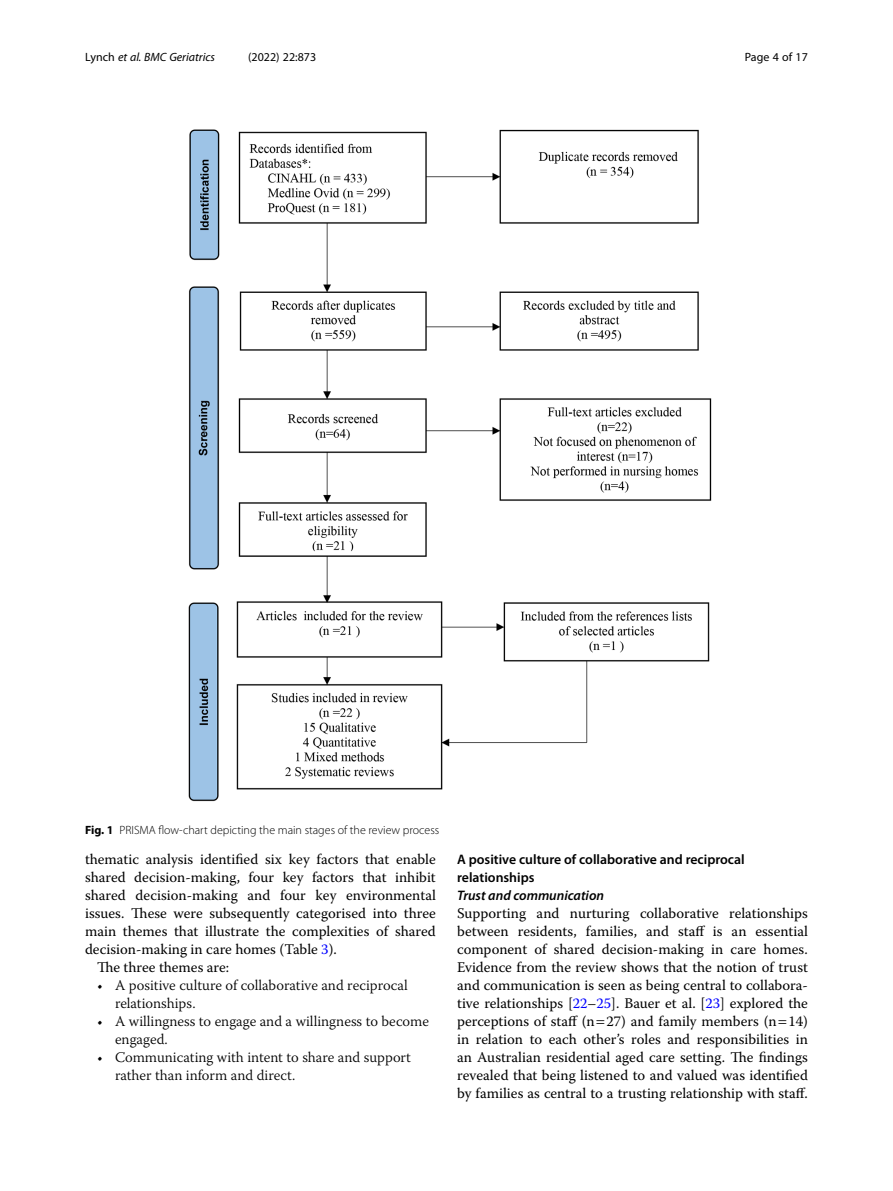
<style>
.page{position:relative;width:893px;height:1191px;background:#fff}
.page>*{position:absolute;margin:0;border:0;box-sizing:border-box;transform-origin:0 0}
.Body_Text{font:14.7px/18px "Warnock Pro";color:#000;text-align:justify}
.Body_Text_Indent{font:14.7px/18px "Warnock Pro";color:#000;text-align:justify}
.t1{font:300 14.7px/18px "Warnock Pro";color:#000}
.Head_2{font:600 13.8px/18px "Myriad Pro";color:#000}
.Head_3_after_2{font:italic 600 13.8px "Myriad Pro";color:#000}
.Figure_Caption{font:300 12px "Myriad Pro";color:#000}
.t2{font:italic 12px "Myriad Pro";color:#000}
.t3{font:12px "Myriad Pro";color:#000}
.s1{font-style:normal}
.s2{font-weight:700}
.s3{color:#00f}
</style>
<div class="page">
<img style="left:188px;top:129px;width:524px;height:673px">
<p class="t2" style="left:85px;top:50px;width:131px"><span class="s1">Lynch</span> et al. BMC Geriatrics</p>
<p class="t3" style="left:248px;top:50px;width:70px">(2022) 22:873</p>
<p class="t3" style="left:745px;top:50px;width:65px">Page 4 of 17</p>
<p class="Figure_Caption" style="left:85px;top:823px;width:356px"><span class="s2">Fig. 1</span> PRISMA flow-chart depicting the main stages of the review process</p>
<p class="Body_Text_Indent" style="left:85px;top:850px;width:352px">thematic analysis identified six key factors that enable shared decision-making, four key factors that inhibit shared decision-making and four key environmental issues. These were subsequently categorised into three main themes that illustrate the complexities of shared decision-making in care homes (Table <span class="s3">3</span>).</p>
<p class="Body_Text_Indent" style="left:97px;top:958px;width:134px">The three themes are:</p>
<p class="t1" style="left:115px;top:976px;width:294px;text-indent:-18px">• A positive culture of collaborative and reciprocal relationships.</p>
<p class="t1" style="left:115px;top:1012px;width:315px;text-indent:-18px">• A willingness to engage and a willingness to become engaged.</p>
<p class="t1" style="left:115px;top:1048px;width:298px;text-indent:-18px">• Communicating with intent to share and support rather than inform and direct.</p>
<p class="Head_2" style="left:457px;top:850px;width:289px">A positive culture of collaborative and reciprocal relationships</p>
<p class="Head_3_after_2" style="left:457px;top:887px;width:148px">Trust and communication</p>
<p class="Body_Text" style="left:457px;top:904px;width:352px">Supporting and nurturing collaborative relationships between residents, families, and staff is an essential component of shared decision-making in care homes.<br>Evidence from the review shows that the notion of trust and communication is seen as being central to collabora&shy;tive relationships [<span class="s3">22</span>–<span class="s3">25</span>]. Bauer et al. [<span class="s3">23</span>] explored the perceptions of staff (n 27) and family members (n 14) in relation to each other’s roles and responsibilities in an Australian residential aged care setting. The findings revealed that being listened to and valued was identified by families as central to a trusting relationship with staff.</p>
</div>
